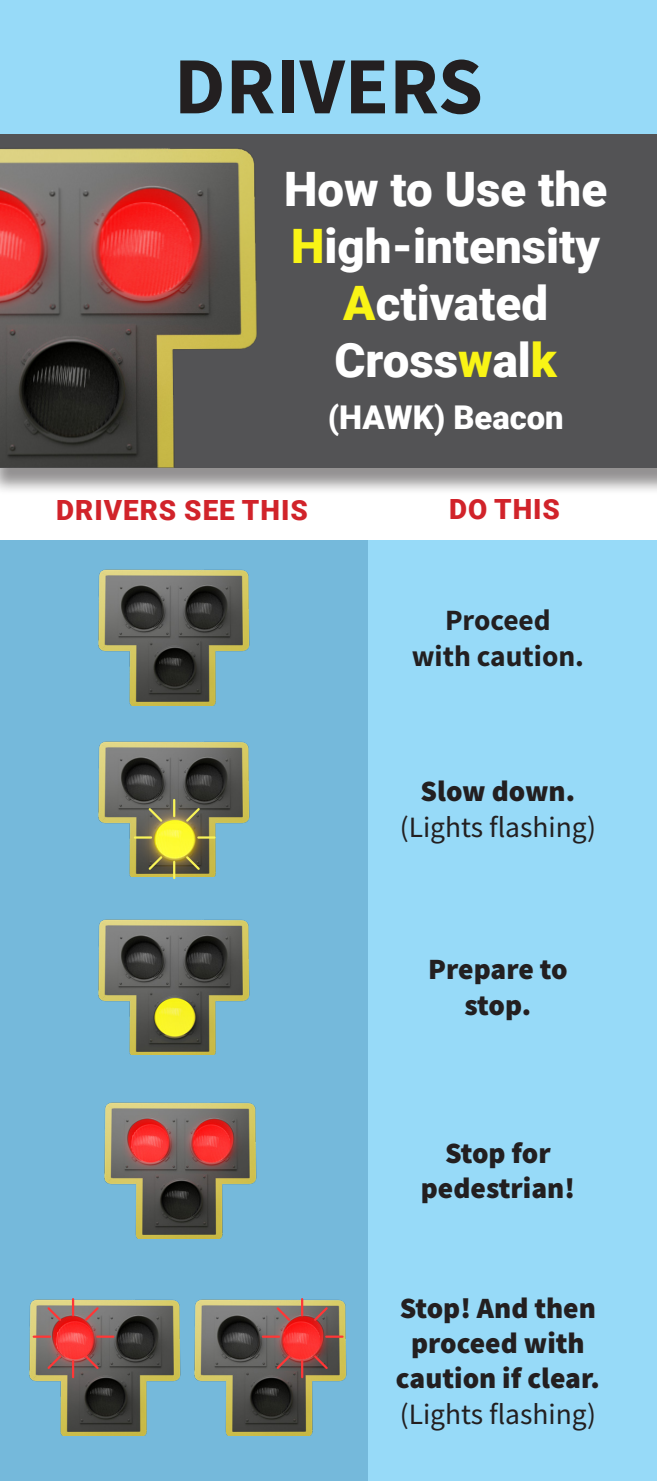
<style>
.page{position:relative;width:657px;height:1481px;background:#fff}
.page>*{position:absolute;margin:0;border:0;box-sizing:border-box;transform-origin:0 0}
.t1{font:700 81px "Source Sans Pro";color:#231f20}
.t2{font:900 47.48px/56.9px "Roboto";color:#fff;text-align:center}
.t3{font:900 32.62px "Roboto";color:#fff}
.t4{font:900 29.47px/35.3px "Source Sans Pro";color:#231f20;text-align:center}
.t5{font:29.47px "Source Sans Pro";color:#231f20}
.t6{font:700 29.47px/35.3px "Source Sans Pro";color:#231f20;text-align:center}
.t7{font:900 27.9px "Roboto";letter-spacing:.035em;color:#d1232a}
.s1{color:#f9f416}
</style>
<div class="page">
<div style="left:0;top:0;width:656px;height:1480px;background:#97daf8"></div>
<div style="left:0;top:480px;width:367px;height:1000px;background:#75b9db"></div>
<div style="left:0;top:467px;width:656px;height:72px;background:#fff"></div>
<img style="left:104px;top:1102px;width:153px;height:135px">
<img style="left:29px;top:1299px;width:152px;height:136px">
<img style="left:194px;top:1299px;width:153px;height:136px">
<img style="left:98px;top:919px;width:152px;height:135px">
<img style="left:98px;top:569px;width:152px;height:136px">
<img style="left:98px;top:741px;width:152px;height:135px">
<div style="left:0;top:138px;width:656px;height:358px;background:#231f20;opacity:.49"></div>
<div style="left:0;top:134px;width:656px;height:333px;background:#535355"></div>
<img style="left:0;top:148px;width:257px;height:319px">
<svg style="left:173px;top:799px;width:2px;height:17px"></svg>
<svg style="left:135px;top:836px;width:16px;height:2px"></svg>
<svg style="left:184px;top:805px;width:18px;height:18px"></svg>
<svg style="left:184px;top:854px;width:18px;height:17px"></svg>
<svg style="left:146px;top:806px;width:18px;height:17px"></svg>
<svg style="left:146px;top:854px;width:18px;height:17px"></svg>
<svg style="left:173px;top:861px;width:2px;height:17px"></svg>
<svg style="left:198px;top:836px;width:16px;height:2px"></svg>
<svg style="left:72px;top:1298px;width:2px;height:17px"></svg>
<svg style="left:34px;top:1335px;width:16px;height:2px"></svg>
<svg style="left:83px;top:1304px;width:18px;height:18px"></svg>
<svg style="left:83px;top:1352px;width:18px;height:18px"></svg>
<svg style="left:45px;top:1304px;width:18px;height:18px"></svg>
<svg style="left:45px;top:1352px;width:18px;height:18px"></svg>
<svg style="left:72px;top:1360px;width:2px;height:16px"></svg>
<svg style="left:97px;top:1335px;width:16px;height:2px"></svg>
<svg style="left:301px;top:1298px;width:2px;height:17px"></svg>
<svg style="left:262px;top:1335px;width:17px;height:2px"></svg>
<svg style="left:311px;top:1304px;width:18px;height:18px"></svg>
<svg style="left:311px;top:1352px;width:18px;height:18px"></svg>
<svg style="left:274px;top:1304px;width:18px;height:18px"></svg>
<svg style="left:274px;top:1352px;width:18px;height:18px"></svg>
<svg style="left:301px;top:1360px;width:2px;height:16px"></svg>
<svg style="left:326px;top:1335px;width:16px;height:2px"></svg>
<p class="t1" style="left:174px;top:32px;width:310px">DRIVERS</p>
<p class="t2" style="left:284px;top:159px;width:324px">How to Use the<br><span class="s1">H</span>igh-intensity<br><span class="s1">A</span>ctivated<br>Cross<span class="s1">w</span>al<span class="s1">k</span></p>
<p class="t3" style="left:327px;top:395px;width:237px">(HAWK) Beacon</p>
<p class="t7" style="left:56px;top:490px;width:253px">DRIVERS SEE THIS</p>
<p class="t7" style="left:449px;top:490px;width:112px">DO THIS</p>
<p class="t6" style="left:411px;top:602px;width:174px">Proceed<br>with caution.</p>
<p class="t4" style="left:420px;top:773px;width:156px">Slow down.</p>
<p class="t5" style="left:399px;top:808px;width:198px">(Lights flashing)</p>
<p class="t4" style="left:428px;top:951px;width:141px">Prepare to stop.</p>
<p class="t4" style="left:420px;top:1134px;width:155px">Stop for pedestrian!</p>
<p class="t4" style="left:395px;top:1289px;width:205px">Stop! And then proceed with caution if clear.</p>
<p class="t5" style="left:399px;top:1394px;width:198px">(Lights flashing)</p>
</div>
